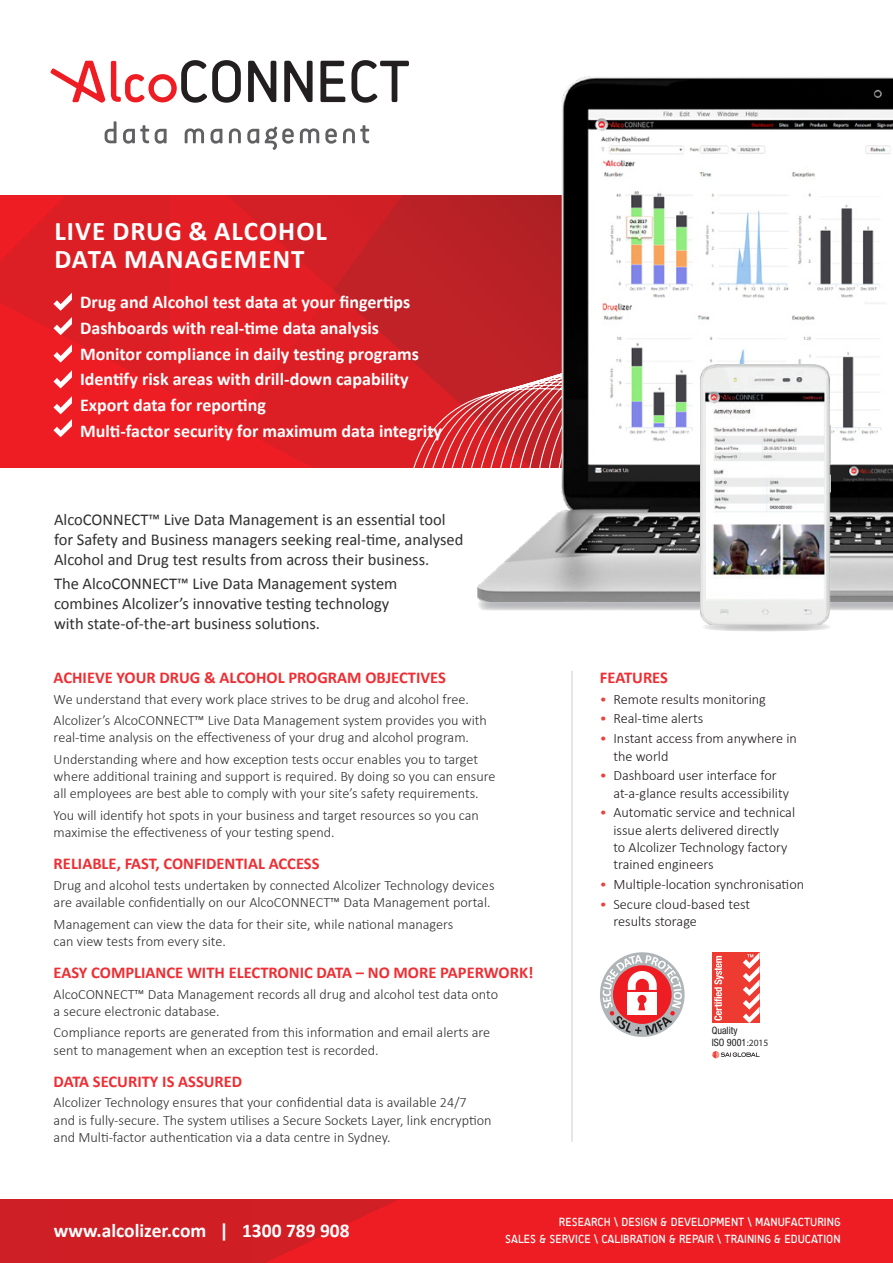
<style>
.page{position:relative;width:893px;height:1263px;background:#fff}
.page>*{position:absolute;margin:0;border:0;box-sizing:border-box;transform-origin:0 0}
.Paragraph_Style_4{font:700 27px/28.5px "Calibri";letter-spacing:.035em;color:#fff}
.t1{font:700 19.5px "Calibri";color:#fff}
.t2{font:700 18px "Calibri";color:#fff}
.t3{font:16.5px/19.8px "Calibri";color:#312f30}
.Heading_L3___Red{font:700 16.5px "Calibri";color:#ee2e33}
.Body_Copy{font:300 14.25px/17.2px "Calibri";color:#312f30}
.t4{font:300 14.25px/17.2px "Calibri";color:#201a1b}
.t5{font:12px "Sci Fly Sans";color:#fff}
.t6{font:condensed 10.2px/12.1px "Helvetica Neue";color:#231f20}
.s1{color:#ee3f3a}
.s2{font-family:"Myriad Pro";font-stretch:normal;font-size:9.6px;color:#312f30}
</style>
<div class="page">
<div style="left:0;top:196px;width:170px;height:106px;background:#dc1f25"></div>
<svg style="left:0;top:302px;width:303px;height:166px;background:#e91d23"></svg>
<svg style="left:170px;top:196px;width:133px;height:230px;background:#e11e24"></svg>
<svg style="left:0;top:196px;width:66px;height:65px;background:#e41d23"></svg>
<svg style="left:303px;top:196px;width:175px;height:272px;background:#ce2228"></svg>
<svg style="left:53px;top:293px;width:19px;height:18px"></svg>
<svg style="left:53px;top:317px;width:19px;height:18px"></svg>
<svg style="left:53px;top:344px;width:19px;height:19px"></svg>
<svg style="left:53px;top:370px;width:19px;height:18px"></svg>
<svg style="left:53px;top:396px;width:19px;height:41px"></svg>
<svg style="left:478px;top:601px;width:415px;height:9px;background:#bebec1"></svg>
<img style="left:478px;top:77px;width:415px;height:524px">
<svg style="left:702px;top:622px;width:129px;height:9px"></svg>
<div style="left:712px;top:952px;width:48px;height:71px;background:#ee3b32"></div>
<svg style="left:714px;top:956px;width:10px;height:64px"></svg>
<svg style="left:743px;top:952px;width:17px;height:71px"></svg>
<svg style="left:712px;top:1051px;width:47px;height:7px"></svg>
<div style="left:0;top:1199px;width:893px;height:64px;background:#cf1f25"></div>
<svg style="left:265px;top:1199px;width:628px;height:64px;background:#ea1d23"></svg>
<hr style="left:571px;top:671px;width:1px;height:471px;background:#d1d2d4">
<svg style="left:600px;top:952px;width:85px;height:85px"></svg>
<svg style="left:50px;top:61px;width:55px;height:42px"></svg>
<svg style="left:111px;top:60px;width:298px;height:43px"></svg>
<svg style="left:105px;top:121px;width:12px;height:22px"></svg>
<svg style="left:123px;top:125px;width:26px;height:19px"></svg>
<svg style="left:155px;top:129px;width:12px;height:15px"></svg>
<svg style="left:185px;top:128px;width:19px;height:15px"></svg>
<svg style="left:210px;top:129px;width:12px;height:15px"></svg>
<svg style="left:229px;top:128px;width:12px;height:15px"></svg>
<svg style="left:247px;top:129px;width:12px;height:15px"></svg>
<svg style="left:265px;top:127px;width:29px;height:23px"></svg>
<svg style="left:300px;top:128px;width:19px;height:15px"></svg>
<svg style="left:325px;top:128px;width:12px;height:16px"></svg>
<svg style="left:343px;top:125px;width:26px;height:18px"></svg>
<img style="left:700px;top:364px;width:131px;height:260px">
<p class="Paragraph_Style_4" style="left:54px;top:216px;width:274px">LIVE DRUG &amp; ALCOHOL<br>DATA MANAGEMENT</p>
<p class="t2" style="left:80px;top:289px;width:332px">Drug and Alcohol test data at your fingertips</p>
<p class="t2" style="left:80px;top:315px;width:301px">Dashboards with real-time data analysis</p>
<p class="t2" style="left:80px;top:341px;width:340px">Monitor compliance in daily testing programs</p>
<p class="t2" style="left:80px;top:367px;width:330px">Identify risk areas with drill-down capability</p>
<p class="t2" style="left:80px;top:393px;width:187px">Export data for reporting</p>
<p class="t2" style="left:80px;top:418px;width:364px">Multi-factor security for maximum data integrity</p>
<p class="t3" style="left:54px;top:509px;width:411px">AlcoCONNECT™ Live Data Management is an essential tool for Safety and Business managers seeking real-time, analysed<br>Alcohol and Drug test results from across their business.</p>
<p class="t3" style="left:54px;top:573px;width:345px">The AlcoCONNECT™ Live Data Management system combines Alcolizer’s innovative testing technology with state-of-the-art business solutions.</p>
<p class="Heading_L3___Red" style="left:54px;top:666px;width:394px">ACHIEVE YOUR DRUG &amp; ALCOHOL PROGRAM OBJECTIVES</p>
<p class="Body_Copy" style="left:54px;top:690px;width:417px">We understand that every work place strives to be drug and alcohol free.</p>
<p class="Body_Copy" style="left:54px;top:712px;width:435px">Alcolizer’s AlcoCONNECT™ Live Data Management system provides you with real-time analysis on the effectiveness of your drug and alcohol program.</p>
<p class="Body_Copy" style="left:54px;top:750px;width:443px">Understanding where and how exception tests occur enables you to target where additional training and support is required. By doing so you can ensure all employees are best able to comply with your site’s safety requirements.</p>
<p class="Body_Copy" style="left:54px;top:806px;width:427px">You will identify hot spots in your business and target resources so you can maximise the effectiveness of your testing spend.</p>
<p class="Heading_L3___Red" style="left:54px;top:852px;width:267px">RELIABLE, FAST, CONFIDENTIAL ACCESS</p>
<p class="Body_Copy" style="left:54px;top:876px;width:442px">Drug and alcohol tests undertaken by connected Alcolizer Technology devices are available confidentially on our AlcoCONNECT™ Data Management portal.</p>
<p class="Body_Copy" style="left:54px;top:915px;width:401px">Management can view the data for their site, while national managers can view tests from every site.</p>
<p class="Heading_L3___Red" style="left:54px;top:961px;width:481px">EASY COMPLIANCE WITH ELECTRONIC DATA – NO MORE PAPERWORK!</p>
<p class="Body_Copy" style="left:54px;top:985px;width:446px">AlcoCONNECT™ Data Management records all drug and alcohol test data onto a secure electronic database.</p>
<p class="Body_Copy" style="left:54px;top:1024px;width:438px">Compliance reports are generated from this information and email alerts are sent to management when an exception test is recorded.</p>
<p class="Heading_L3___Red" style="left:54px;top:1070px;width:190px">DATA SECURITY IS ASSURED</p>
<p class="Body_Copy" style="left:54px;top:1094px;width:440px">Alcolizer Technology ensures that your confidential data is available 24/7 and is fully-secure. The system utilises a Secure Sockets Layer, link encryption and Multi-factor authentication via a data centre in Sydney.</p>
<p class="Heading_L3___Red" style="left:600px;top:666px;width:70px">FEATURES</p>
<p class="t4" style="left:600px;top:690px;width:167px"><span class="s1">•</span> Remote results monitoring</p>
<p class="t4" style="left:600px;top:710px;width:105px"><span class="s1">•</span> Real-time alerts</p>
<p class="t4" style="left:613px;top:730px;width:185px;text-indent:-14px"><span class="s1">•</span> Instant access from anywhere in the world</p>
<p class="t4" style="left:613px;top:767px;width:177px;text-indent:-14px"><span class="s1">•</span> Dashboard user interface for at-a-glance results accessibility</p>
<p class="t4" style="left:613px;top:804px;width:183px;text-indent:-14px"><span class="s1">•</span> Automatic service and technical issue alerts delivered directly<br>to Alcolizer Technology factory trained engineers</p>
<p class="t4" style="left:600px;top:875px;width:206px"><span class="s1">•</span> Multiple-location synchronisation</p>
<p class="t4" style="left:613px;top:895px;width:138px;text-indent:-14px"><span class="s1">•</span> Secure cloud-based test results storage</p>
<p class="t6" style="left:712px;top:1024px;width:58px">Quality<br>ISO 9001<span class="s2">:2015</span></p>
<p class="t5" style="left:559px;top:1215px;width:283px">RESEARCH \ DESIGN &amp; DEVELOPMENT \ MANUFACTURING</p>
<p class="t1" style="left:54px;top:1216px;width:297px">www.alcolizer.com | 1300 789 908</p>
<p class="t5" style="left:505px;top:1232px;width:337px">SALES &amp; SERVICE \ CALIBRATION &amp; REPAIR \ TRAINING &amp; EDUCATION</p>
</div>
